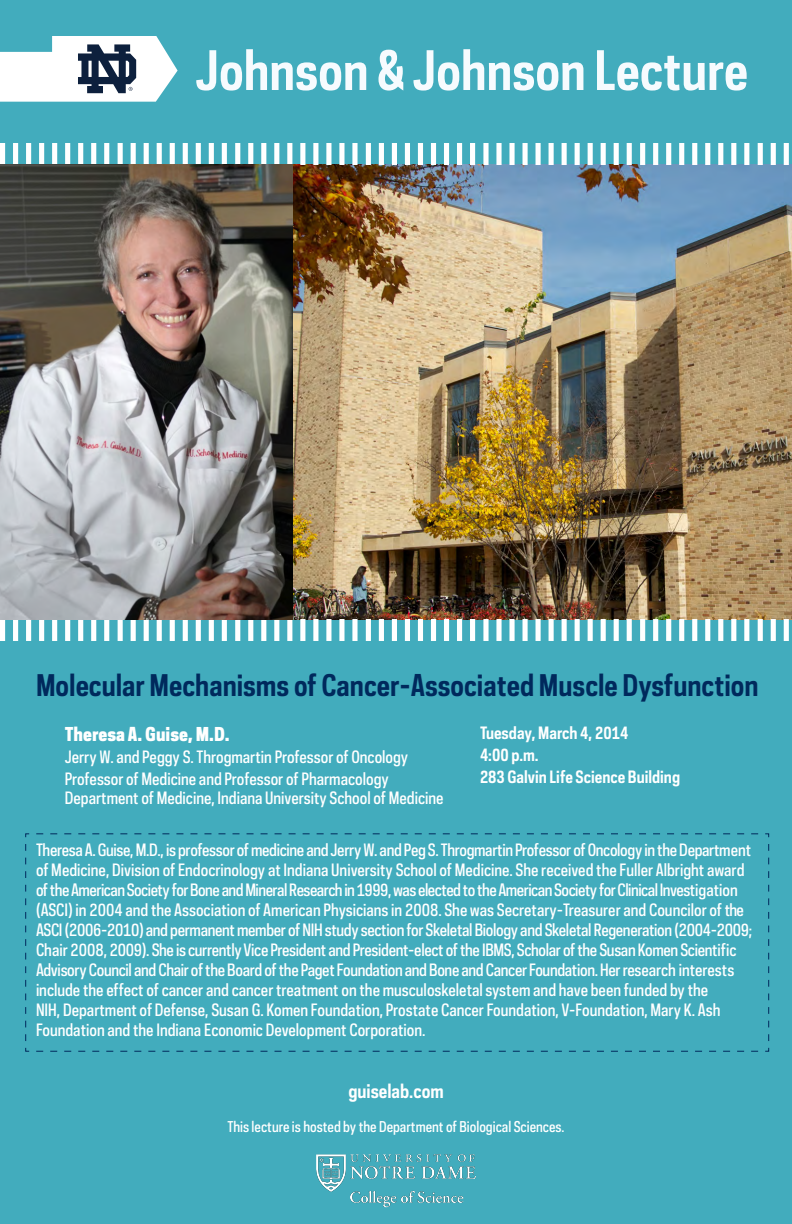
<style>
.page{position:relative;width:792px;height:1224px;background:#fff}
.page>*{position:absolute;margin:0;border:0;box-sizing:border-box;transform-origin:0 0}
.t1{font:700 51px "Galaxie Polaris Condensed";color:#f6fbfe}
.t2{font:700 28px "Galaxie Polaris Condensed";color:#00295c}
.t3{font:800 18px "Galaxie Polaris Condensed";color:#fff}
.t4{font:700 18px "Galaxie Polaris Condensed";color:#fff}
.t5{font:500 16px/20px "Galaxie Polaris Condensed";color:#fff}
.t6{font:500 16px/20px "Galaxie Polaris Condensed";letter-spacing:-.02em;color:#fff}
.t7{font:700 16px "Galaxie Polaris Condensed";color:#fff}
.t8{font:500 14px "Galaxie Polaris Condensed";color:#fff}
</style>
<div class="page">
<div style="left:0;top:641px;width:792px;height:583px;background:#42acbd"></div>
<div style="left:0;top:0;width:792px;height:648px;background:#42acbd"></div>
<svg style="left:0;top:36px;width:178px;height:66px;background:#bfd0d7"></svg>
<img style="left:0;top:143px;width:792px;height:498px">
<img style="left:317px;top:1155px;width:158px;height:52px">
<svg style="left:25px;top:833px;width:745px;height:219px"></svg>
<p class="t1" style="left:196px;top:36px;width:554px">Johnson &amp; Johnson Lecture</p>
<p class="t2" style="left:36px;top:666px;width:724px">Molecular Mechanisms of Cancer-Associated Muscle Dysfunction</p>
<p class="t3" style="left:65px;top:722px;width:166px">Theresa A. Guise, M.D.</p>
<p class="t5" style="left:65px;top:747px;width:345px">Jerry W. and Peggy S. Throgmartin Professor of Oncology</p>
<p class="t5" style="left:65px;top:769px;width:326px">Professor of Medicine and Professor of Pharmacology</p>
<p class="t5" style="left:65px;top:788px;width:380px">Department of Medicine, Indiana University School of Medicine</p>
<p class="t7" style="left:480px;top:723px;width:150px">Tuesday, March 4, 2014</p>
<p class="t7" style="left:480px;top:745px;width:60px">4:00 p.m.</p>
<p class="t7" style="left:480px;top:767px;width:202px">283 Galvin Life Science Building</p>
<p class="t6" style="left:36px;top:840px;width:718px">Theresa A. Guise, M.D., is professor of medicine and Jerry W. and Peg S. Throgmartin Professor of Oncology in the Department of Medicine, Division of Endocrinology at Indiana University School of Medicine. She received the Fuller Albright award of the American Society for Bone and Mineral Research in 1999, was elected to the American Society for Clinical Investigation (ASCI) in 2004 and the Association of American Physicians in 2008. She was Secretary-Treasurer and Councilor of the ASCI (2006-2010) and permanent member of NIH study section for Skeletal Biology and Skeletal Regeneration (2004-2009;</p>
<p class="t5" style="left:36px;top:940px;width:702px">Chair 2008, 2009). She is currently Vice President and President-elect of the IBMS, Scholar of the Susan Komen Scientific Advisory Council and Chair of the Board of the Paget Foundation and Bone and Cancer Foundation. Her research interests include the effect of cancer and cancer treatment on the musculoskeletal system and have been funded by the NIH, Department of Defense, Susan G. Komen Foundation, Prostate Cancer Foundation, V-Foundation, Mary K. Ash Foundation and the Indiana Economic Development Corporation.</p>
<p class="t4" style="left:348px;top:1079px;width:97px">guiselab.com</p>
<p class="t8" style="left:227px;top:1117px;width:339px">This lecture is hosted by the Department of Biological Sciences.</p>
</div>
